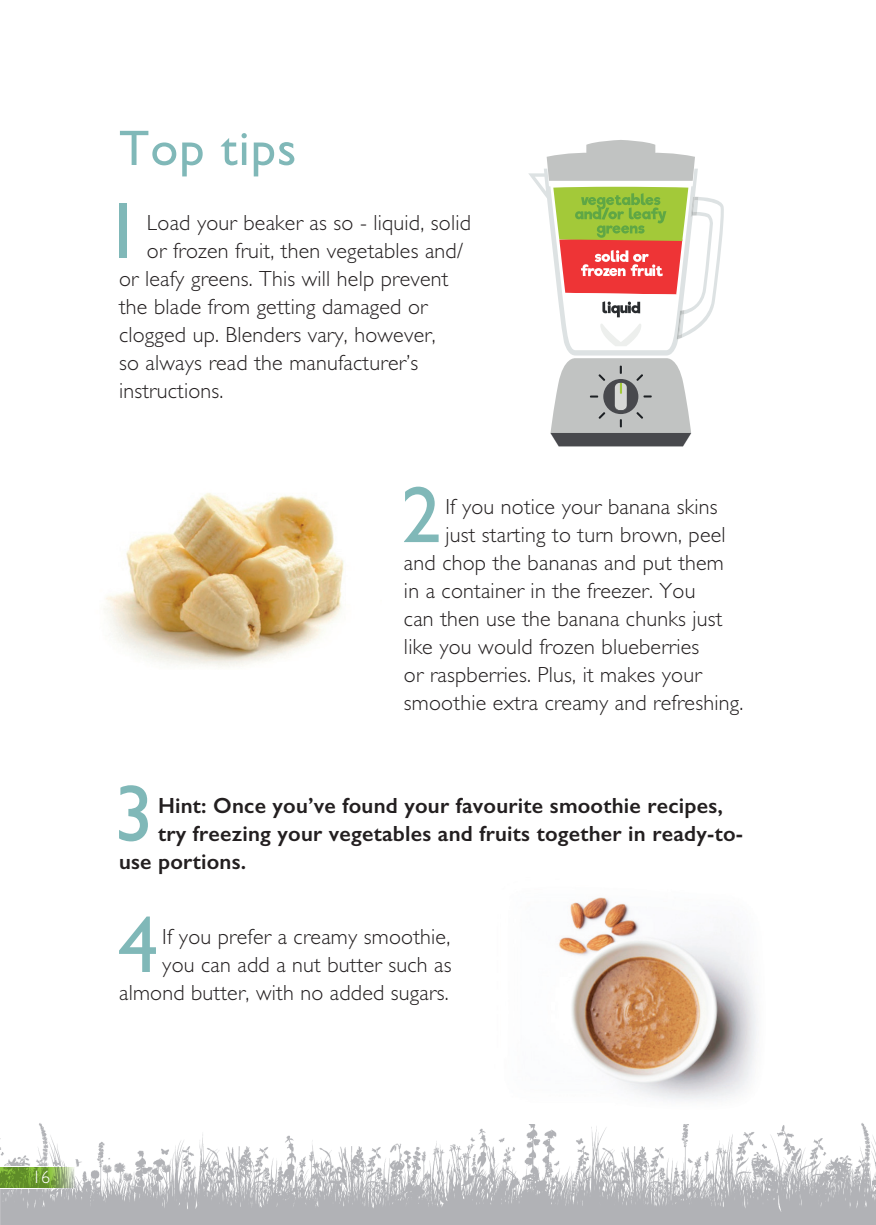
<style>
.page{position:relative;width:876px;height:1225px;background:#fff}
.page>*{position:absolute;margin:0;border:0;box-sizing:border-box;transform-origin:0 0}
.t1{font:80.2px "Gill Sans";color:#80b8b8}
.t2{font:50px "Gill Sans";letter-spacing:.025em;color:#80b8b8}
.t3{font:300 22px/28px "Gill Sans Std";letter-spacing:.01em;color:#231f20;text-align:right}
.t4{font:600 22px "Gill Sans";letter-spacing:.01em;color:#231f20}
.t5{font:300 18px "Gill Sans Std";color:#fff}
</style>
<div class="page">
<img style="left:0;top:1123px;width:876px;height:102px">
<img style="left:1px;top:1166px;width:74px;height:23px">
<svg style="left:0;top:1166px;width:1px;height:23px"></svg>
<svg style="left:528px;top:140px;width:196px;height:306px"></svg>
<img style="left:103px;top:493px;width:241px;height:174px">
<img style="left:559px;top:897px;width:198px;height:204px">
<p class="t5" style="left:32px;top:1167px;width:20px">16</p>
<h2 class="t2" style="left:119px;top:119px;width:179px">Top tips</h2>
<h1 class="t1" style="left:103px;top:183px;width:42px">1</h1>
<p class="t3" style="left:147px;top:209px;width:325px">Load your beaker as so - liquid, solid</p>
<p class="t3" style="left:147px;top:237px;width:318px">or frozen fruit, then vegetables and/</p>
<p class="t3" style="left:119px;top:265px;width:331px">or leafy greens. This will help prevent</p>
<p class="t3" style="left:119px;top:293px;width:310px">the blade from getting damaged or</p>
<p class="t3" style="left:119px;top:321px;width:318px">clogged up. Blenders vary, however,</p>
<p class="t3" style="left:119px;top:349px;width:301px">so always read the manufacturer’s</p>
<p class="t3" style="left:119px;top:377px;width:106px">instructions.</p>
<h1 class="t1" style="left:401px;top:468px;width:42px">2</h1>
<p class="t3" style="left:445px;top:493px;width:274px">If you notice your banana skins</p>
<p class="t3" style="left:445px;top:521px;width:282px">just starting to turn brown, peel</p>
<p class="t3" style="left:404px;top:549px;width:321px">and chop the bananas and put them</p>
<p class="t3" style="left:404px;top:577px;width:293px">in a container in the freezer. You</p>
<p class="t3" style="left:404px;top:605px;width:320px">can then use the banana chunks just</p>
<p class="t3" style="left:404px;top:633px;width:297px">like you would frozen blueberries</p>
<p class="t3" style="left:404px;top:661px;width:299px">or raspberries. Plus, it makes your</p>
<p class="t3" style="left:404px;top:689px;width:341px">smoothie extra creamy and refreshing.</p>
<h1 class="t1" style="left:114px;top:766px;width:42px">3</h1>
<p class="t4" style="left:158px;top:792px;width:566px">Hint: Once you’ve found your favourite smoothie recipes,</p>
<p class="t4" style="left:158px;top:820px;width:586px">try freezing your vegetables and fruits together in ready-to-</p>
<p class="t4" style="left:119px;top:848px;width:129px">use portions.</p>
<h1 class="t1" style="left:118px;top:897px;width:42px">4</h1>
<p class="t3" style="left:119px;top:923px;width:334px">If you prefer a creamy smoothie,<br>you can add a nut butter such as almond butter, with no added sugars.</p>
</div>
